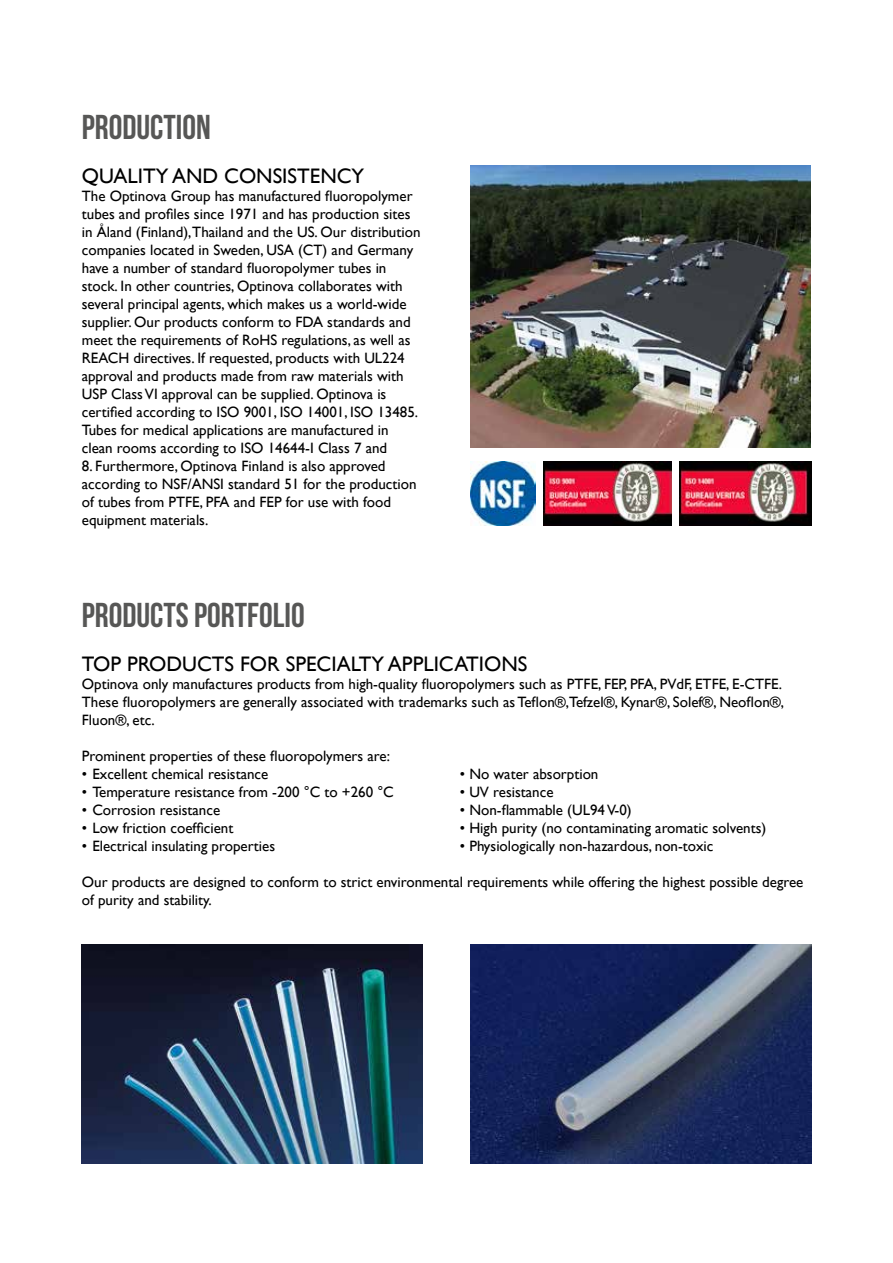
<style>
.page{position:relative;width:893px;height:1263px;background:#fff}
.page>*{position:absolute;margin:0;border:0;box-sizing:border-box;transform-origin:0 0}
.t1{font:34.5px "Bebas Neue";color:#575756}
.t2{font:21px "Gill Sans";color:#000}
.t3{font:15px/18px "Gill Sans";color:#000}
</style>
<div class="page">
<img style="left:471px;top:944px;width:340px;height:219px">
<img style="left:82px;top:944px;width:340px;height:219px">
<img style="left:679px;top:461px;width:132px;height:65px">
<img style="left:544px;top:461px;width:127px;height:65px">
<img style="left:471px;top:461px;width:64px;height:65px">
<img style="left:470px;top:165px;width:341px;height:283px">
<h1 class="t1" style="left:82px;top:108px;width:131px">PRODUCTION</h1>
<h2 class="t2" style="left:82px;top:163px;width:284px">QUALITY AND CONSISTENCY</h2>
<p class="t3" style="left:82px;top:186px;width:340px">The Optinova Group has manufactured fluoropolymer tubes and profiles since 1971 and has production sites in Åland (Finland),Thailand and the US. Our distribution companies located in Sweden, USA (CT) and Germany have a number of standard fluoropolymer tubes in stock. In other countries, Optinova collaborates with several principal agents, which makes us a world-wide supplier. Our products conform to FDA standards and meet the requirements of RoHS regulations, as well as REACH directives. If requested, products with UL224 approval and products made from raw materials with USP Class VI approval can be supplied. Optinova is certified according to ISO 9001, ISO 14001, ISO 13485.<br>Tubes for medical applications are manufactured in clean rooms according to ISO 14644-I Class 7 and</p>
<p class="t3" style="left:82px;top:456px;width:336px">8. Furthermore, Optinova Finland is also approved according to NSF/ANSI standard 51 for the production of tubes from PTFE, PFA and FEP for use with food equipment materials.</p>
<h1 class="t1" style="left:82px;top:596px;width:224px">PRODUCTS PORTFOLIO</h1>
<h2 class="t2" style="left:82px;top:651px;width:447px">TOP PRODUCTS FOR SPECIALTY APPLICATIONS</h2>
<p class="t3" style="left:82px;top:674px;width:704px">Optinova only manufactures products from high-quality fluoropolymers such as PTFE, FEP, PFA, PVdF, ETFE, E-CTFE.<br>These fluoropolymers are generally associated with trademarks such as Teflon®,Tefzel®, Kynar®, Solef®, Neoflon®,<br>Fluon®, etc.</p>
<p class="t3" style="left:82px;top:746px;width:310px">Prominent properties of these fluoropolymers are:</p>
<p class="t3" style="left:82px;top:764px;width:188px">• Excellent chemical resistance</p>
<p class="t3" style="left:460px;top:764px;width:140px">• No water absorption</p>
<p class="t3" style="left:82px;top:782px;width:314px">• Temperature resistance from -200 °C to +260 °C</p>
<p class="t3" style="left:460px;top:782px;width:95px">• UV resistance</p>
<p class="t3" style="left:82px;top:800px;width:140px">• Corrosion resistance</p>
<p class="t3" style="left:460px;top:800px;width:173px">• Non-flammable (UL94 V-0)</p>
<p class="t3" style="left:82px;top:818px;width:153px">• Low friction coefficient</p>
<p class="t3" style="left:460px;top:818px;width:308px">• High purity (no contaminating aromatic solvents)</p>
<p class="t3" style="left:82px;top:836px;width:195px">• Electrical insulating properties</p>
<p class="t3" style="left:460px;top:836px;width:255px">• Physiologically non-hazardous, non-toxic</p>
<p class="t3" style="left:82px;top:872px;width:723px">Our products are designed to conform to strict environmental requirements while offering the highest possible degree of purity and stability.</p>
</div>
